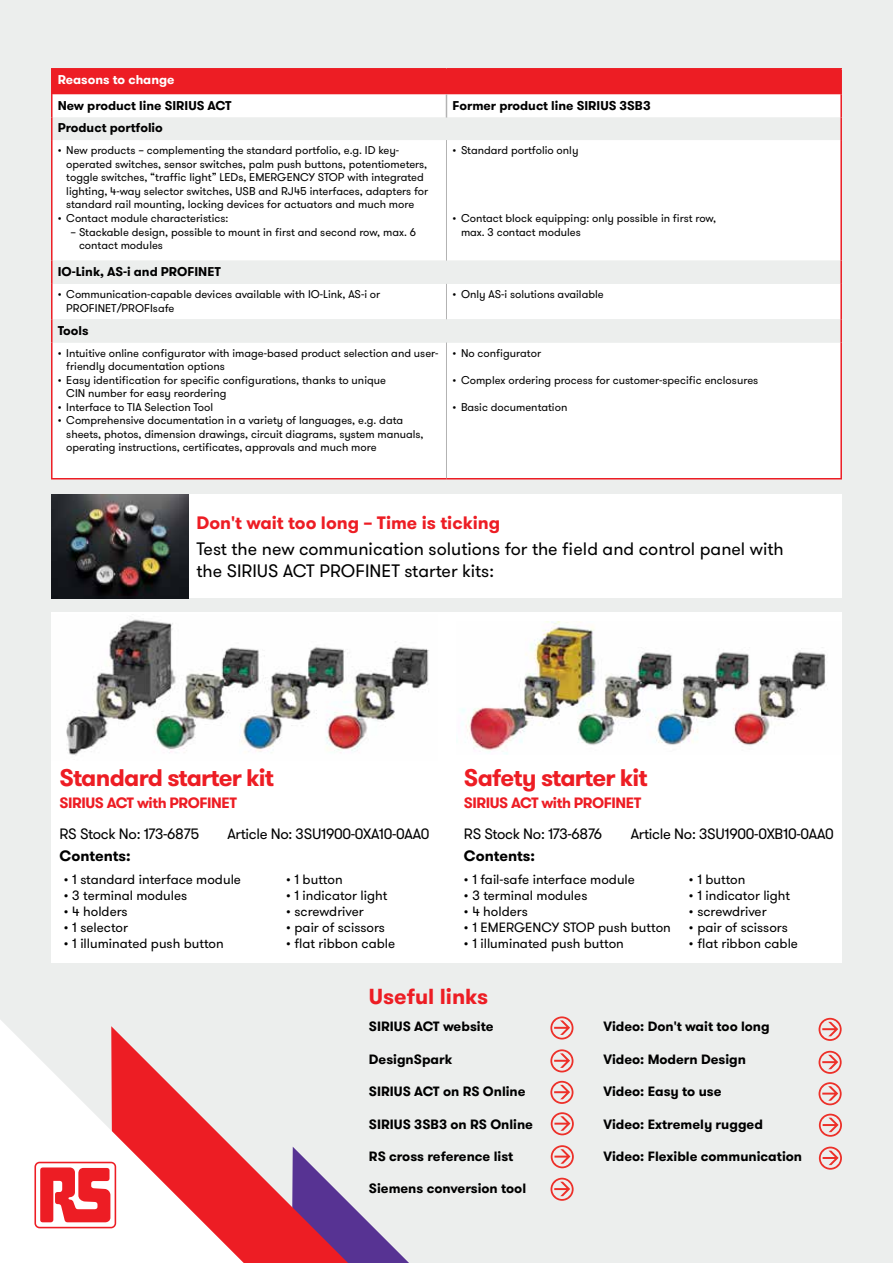
<style>
.page{position:relative;width:893px;height:1263px;background:#eceeed}
.page>*{position:absolute;margin:0;border:0;box-sizing:border-box;transform-origin:0 0}
.t1{font:700 24px "GT Walsheim";letter-spacing:-.03em;color:#ed1d24}
.t2{font:700 21.75px "GT Walsheim";color:#ed1d24}
.t3{font:18px/21.6px "GT Walsheim";color:#000}
.t4{font:700 18px "GT Walsheim";color:#ed1d24}
.t5{font:15px "GT Walsheim";letter-spacing:-.02em;color:#000}
.t6{font:700 15px "GT Walsheim";letter-spacing:-.03em;color:#ed1d24}
.t7{font:700 15px "GT Walsheim";color:#000}
.t8{font:13.5px "GT Walsheim";color:#000}
.t9{font:700 13.5px "GT Walsheim";color:#000}
.t10{font:700 12.75px "GT Walsheim";color:#000}
.t11{font:700 12.75px "GT Walsheim";color:#fff}
.t12{font:11.25px/13.5px "GT Walsheim";color:#000}
</style>
<div class="page">
<svg style="left:361px;top:1215px;width:48px;height:48px"></svg>
<svg style="left:256px;top:1147px;width:105px;height:116px"></svg>
<svg style="left:0;top:1020px;width:256px;height:243px"></svg>
<svg style="left:30px;top:1157px;width:90px;height:75px"></svg>
<div style="left:34px;top:1162px;width:82px;height:66px;background:#ed1d24;border-radius:5px"></div>
<div style="left:36px;top:1163px;width:79px;height:64px;background:#fff;border-radius:4px"></div>
<svg style="left:40px;top:1167px;width:70px;height:55px"></svg>
<div style="left:51px;top:612px;width:791px;height:351px;background:#fff"></div>
<div style="left:51px;top:494px;width:791px;height:104px;background:#fff"></div>
<div style="left:52px;top:69px;width:789px;height:25px;background:#ed1d24"></div>
<div style="left:53px;top:94px;width:787px;height:384px;background:#fff"></div>
<svg style="left:53px;top:118px;width:787px;height:224px;fill:#fff"></svg>
<svg style="left:446px;top:94px;width:1px;height:24px"></svg>
<hr style="left:446px;top:140px;width:1px;height:121px;background:#b3b3b3">
<hr style="left:446px;top:284px;width:1px;height:35px;background:#b3b3b3">
<hr style="left:446px;top:342px;width:1px;height:136px;background:#b3b3b3">
<hr style="left:51px;top:68px;width:395px;height:2px;background:#ed1d24">
<hr style="left:51px;top:70px;width:2px;height:24px;background:#ed1d24">
<hr style="left:446px;top:68px;width:396px;height:2px;background:#ed1d24">
<hr style="left:840px;top:70px;width:2px;height:24px;background:#ed1d24">
<hr style="left:51px;top:94px;width:2px;height:24px;background:#ed1d24">
<hr style="left:840px;top:94px;width:2px;height:24px;background:#ed1d24">
<hr style="left:51px;top:118px;width:2px;height:22px;background:#ed1d24">
<hr style="left:840px;top:118px;width:2px;height:22px;background:#ed1d24">
<hr style="left:51px;top:140px;width:2px;height:121px;background:#ed1d24">
<hr style="left:840px;top:140px;width:2px;height:121px;background:#ed1d24">
<hr style="left:51px;top:261px;width:2px;height:23px;background:#ed1d24">
<hr style="left:840px;top:261px;width:2px;height:23px;background:#ed1d24">
<hr style="left:51px;top:284px;width:2px;height:35px;background:#ed1d24">
<hr style="left:840px;top:284px;width:2px;height:35px;background:#ed1d24">
<hr style="left:51px;top:319px;width:2px;height:23px;background:#ed1d24">
<hr style="left:840px;top:319px;width:2px;height:23px;background:#ed1d24">
<hr style="left:51px;top:342px;width:2px;height:136px;background:#ed1d24">
<hr style="left:840px;top:342px;width:2px;height:136px;background:#ed1d24">
<hr style="left:51px;top:478px;width:395px;height:1px;background:#ed1d24">
<hr style="left:446px;top:478px;width:396px;height:1px;background:#ed1d24">
<img style="left:66px;top:619px;width:363px;height:137px">
<img style="left:461px;top:621px;width:366px;height:133px">
<img style="left:51px;top:494px;width:138px;height:104px">
<svg style="left:550px;top:1016px;width:23px;height:23px"></svg>
<svg style="left:550px;top:1049px;width:23px;height:23px"></svg>
<svg style="left:550px;top:1081px;width:23px;height:23px"></svg>
<svg style="left:551px;top:1112px;width:23px;height:23px"></svg>
<svg style="left:551px;top:1145px;width:23px;height:23px"></svg>
<svg style="left:550px;top:1178px;width:24px;height:23px"></svg>
<svg style="left:818px;top:1018px;width:24px;height:23px"></svg>
<svg style="left:818px;top:1051px;width:24px;height:23px"></svg>
<svg style="left:818px;top:1082px;width:24px;height:23px"></svg>
<svg style="left:819px;top:1114px;width:23px;height:23px"></svg>
<svg style="left:819px;top:1146px;width:23px;height:24px"></svg>
<p class="t11" style="left:58px;top:72px;width:118px">Reasons to change</p>
<p class="t10" style="left:58px;top:97px;width:175px">New product line SIRIUS ACT</p>
<p class="t10" style="left:452px;top:97px;width:200px">Former product line SIRIUS 3SB3</p>
<p class="t10" style="left:58px;top:120px;width:107px">Product portfolio</p>
<p class="t12" style="left:66px;top:144px;width:364px;text-indent:-9px">• New products – complementing the standard portfolio, e.g. ID key&shy;operated switches, sensor switches, palm push buttons, potentiometers, toggle switches, “traffic light” LEDs, EMERGENCY STOP with integrated lighting, 4-way selector switches, USB and RJ45 interfaces, adapters for standard rail mounting, locking devices for actuators and much more</p>
<p class="t12" style="left:58px;top:212px;width:172px">• Contact module characteristics:</p>
<p class="t12" style="left:79px;top:225px;width:338px;text-indent:-9px">– Stackable design, possible to mount in first and second row, max. 6 contact modules</p>
<p class="t12" style="left:452px;top:144px;width:127px">• Standard portfolio only</p>
<p class="t12" style="left:461px;top:212px;width:257px;text-indent:-9px">• Contact block equipping: only possible in first row, max. 3 contact modules</p>
<p class="t10" style="left:58px;top:263px;width:165px">IO-Link, AS-i and PROFINET</p>
<p class="t12" style="left:66px;top:288px;width:316px;text-indent:-9px">• Communication-capable devices available with IO-Link, AS-i or<br>PROFINET/PROFIsafe</p>
<p class="t12" style="left:452px;top:288px;width:153px">• Only AS-i solutions available</p>
<p class="t10" style="left:58px;top:322px;width:32px">Tools</p>
<p class="t12" style="left:66px;top:347px;width:374px;text-indent:-9px">• Intuitive online configurator with image-based product selection and user&shy;friendly documentation options</p>
<p class="t12" style="left:66px;top:374px;width:321px;text-indent:-9px">• Easy identification for specific configurations, thanks to unique<br>CIN number for easy reordering</p>
<p class="t12" style="left:58px;top:401px;width:157px">• Interface to TIA Selection Tool</p>
<p class="t12" style="left:66px;top:414px;width:359px;text-indent:-9px">• Comprehensive documentation in a variety of languages, e.g. data sheets, photos, dimension drawings, circuit diagrams, system manuals, operating instructions, certificates, approvals and much more</p>
<p class="t12" style="left:452px;top:347px;width:90px">• No configurator</p>
<p class="t12" style="left:452px;top:374px;width:307px">• Complex ordering process for customer-specific enclosures</p>
<p class="t12" style="left:452px;top:401px;width:116px">• Basic documentation</p>
<h3 class="t4" style="left:196px;top:511px;width:305px">Don't wait too long – Time is ticking</h3>
<h3 class="t3" style="left:196px;top:539px;width:589px">Test the new communication solutions for the field and control panel with the SIRIUS ACT PROFINET starter kits:</h3>
<h1 class="t1" style="left:60px;top:762px;width:216px">Standard starter kit</h1>
<h3 class="t6" style="left:60px;top:793px;width:179px">SIRIUS ACT with PROFINET</h3>
<h3 class="t5" style="left:60px;top:824px;width:141px">RS Stock No: 173-6875</h3>
<h3 class="t5" style="left:227px;top:824px;width:204px">Article No: 3SU1900-0XA10-0AA0</h3>
<h3 class="t7" style="left:60px;top:846px;width:73px">Contents:</h3>
<p class="t8" style="left:64px;top:870px;width:179px">• 1 standard interface module</p>
<p class="t8" style="left:64px;top:887px;width:125px">• 3 terminal modules</p>
<p class="t8" style="left:64px;top:903px;width:65px">• 4 holders</p>
<p class="t8" style="left:64px;top:919px;width:66px">• 1 selector</p>
<p class="t8" style="left:64px;top:935px;width:162px">• 1 illuminated push button</p>
<p class="t8" style="left:286px;top:870px;width:58px">• 1 button</p>
<p class="t8" style="left:286px;top:887px;width:103px">• 1 indicator light</p>
<p class="t8" style="left:286px;top:903px;width:79px">• screwdriver</p>
<p class="t8" style="left:286px;top:919px;width:100px">• pair of scissors</p>
<p class="t8" style="left:286px;top:935px;width:111px">• flat ribbon cable</p>
<h1 class="t1" style="left:464px;top:762px;width:185px">Safety starter kit</h1>
<h3 class="t6" style="left:464px;top:793px;width:179px">SIRIUS ACT with PROFINET</h3>
<h3 class="t5" style="left:464px;top:824px;width:140px">RS Stock No: 173-6876</h3>
<h3 class="t5" style="left:631px;top:824px;width:204px">Article No: 3SU1900-0XB10-0AA0</h3>
<h3 class="t7" style="left:464px;top:846px;width:73px">Contents:</h3>
<p class="t8" style="left:464px;top:870px;width:173px">• 1 fail-safe interface module</p>
<p class="t8" style="left:464px;top:887px;width:125px">• 3 terminal modules</p>
<p class="t8" style="left:464px;top:903px;width:65px">• 4 holders</p>
<p class="t8" style="left:464px;top:919px;width:208px">• 1 EMERGENCY STOP push button</p>
<p class="t8" style="left:464px;top:935px;width:162px">• 1 illuminated push button</p>
<p class="t8" style="left:689px;top:870px;width:58px">• 1 button</p>
<p class="t8" style="left:689px;top:887px;width:103px">• 1 indicator light</p>
<p class="t8" style="left:689px;top:903px;width:79px">• screwdriver</p>
<p class="t8" style="left:689px;top:919px;width:100px">• pair of scissors</p>
<p class="t8" style="left:689px;top:935px;width:111px">• flat ribbon cable</p>
<h2 class="t2" style="left:369px;top:982px;width:121px">Useful links</h2>
<p class="t9" style="left:369px;top:1018px;width:126px">SIRIUS ACT website</p>
<p class="t9" style="left:369px;top:1050px;width:85px">DesignSpark</p>
<p class="t9" style="left:369px;top:1082px;width:158px">SIRIUS ACT on RS Online</p>
<p class="t9" style="left:369px;top:1115px;width:166px">SIRIUS 3SB3 on RS Online</p>
<p class="t9" style="left:369px;top:1147px;width:146px">RS cross reference list</p>
<p class="t9" style="left:369px;top:1180px;width:159px">Siemens conversion tool</p>
<p class="t9" style="left:603px;top:1018px;width:168px">Video: Don't wait too long</p>
<p class="t9" style="left:603px;top:1050px;width:144px">Video: Modern Design</p>
<p class="t9" style="left:603px;top:1082px;width:120px">Video: Easy to use</p>
<p class="t9" style="left:603px;top:1115px;width:161px">Video: Extremely rugged</p>
<p class="t9" style="left:603px;top:1147px;width:200px">Video: Flexible communication</p>
</div>
